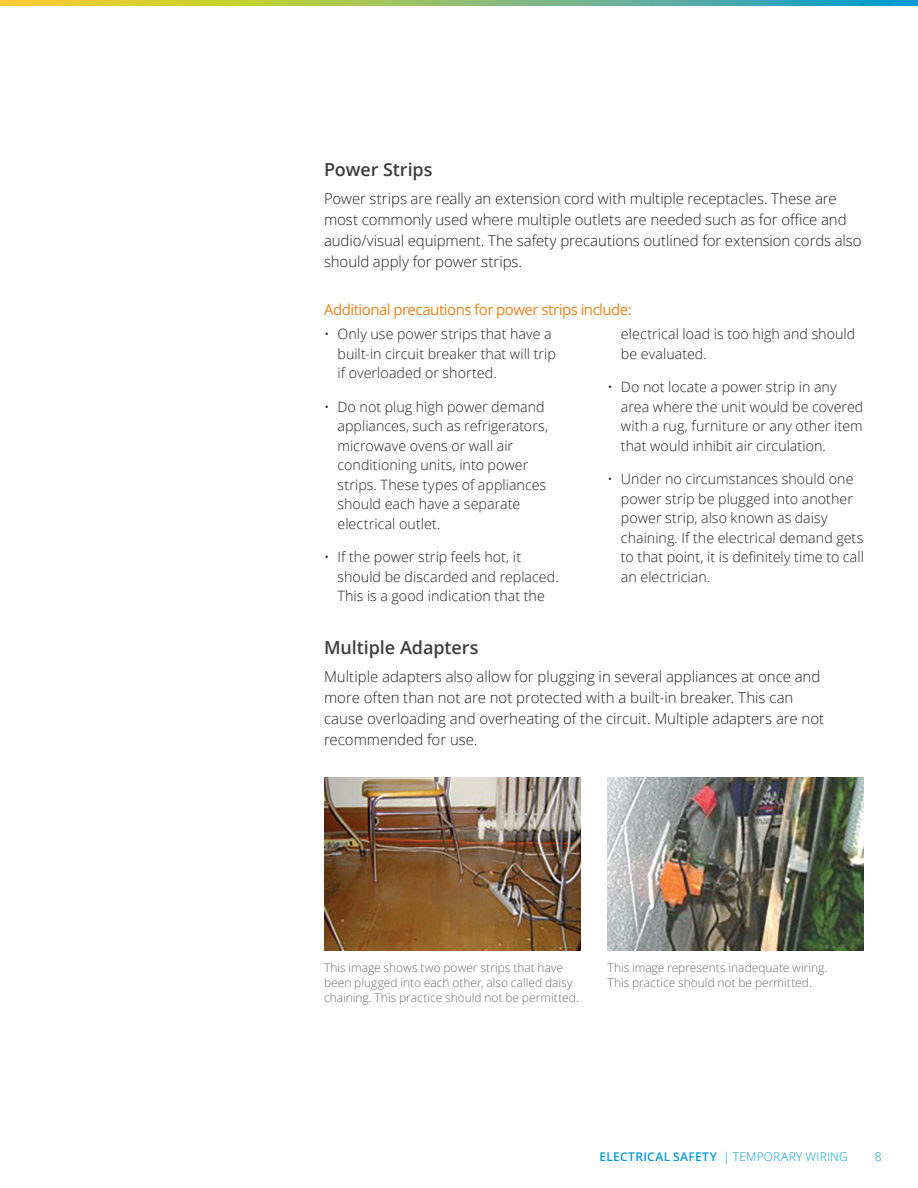
<style>
.page{position:relative;width:918px;height:1188px;background:#fff}
.page>*{position:absolute;margin:0;border:0;box-sizing:border-box;transform-origin:0 0}
.t1{font:600 18px "Open Sans";letter-spacing:-.005em;color:#3e3e3f}
.t2{font:300 15px/21px "Open Sans";color:#231f20}
.t3{font:15px "Open Sans";letter-spacing:-.035em;color:#ea841f}
.t4{font:300 14.25px/19.5px "Open Sans";letter-spacing:.005em;color:#231f20}
.t5{font:300 12px/15px "Open Sans";color:#6c6d70}
.t6{font:600 12px "Open Sans";letter-spacing:.03em;color:#069ad9}
.t7{font:300 12px "Open Sans";color:#069ad9}
.s1{font-weight:300}
</style>
<div class="page">
<svg style="left:0;top:0;width:918px;height:6px;background:#8bbb72"></svg>
<img style="left:324px;top:777px;width:256px;height:173px">
<img style="left:608px;top:777px;width:256px;height:173px">
<p class="t1" style="left:324px;top:157px;width:110px">Power Strips</p>
<p class="t2" style="left:324px;top:187px;width:539px">Power strips are really an extension cord with multiple receptacles. These are most commonly used where multiple outlets are needed such as for office and audio/visual equipment. The safety precautions outlined for extension cords also should apply for power strips.</p>
<p class="t3" style="left:324px;top:299px;width:309px">Additional precautions for power strips include:</p>
<p class="t4" style="left:337px;top:324px;width:220px;text-indent:-13px">• Only use power strips that have a built-in circuit breaker that will trip if overloaded or shorted.</p>
<p class="t4" style="left:337px;top:397px;width:212px;text-indent:-13px">• Do not plug high power demand appliances, such as refrigerators, microwave ovens or wall air conditioning units, into power strips. These types of appliances should each have a separate electrical outlet.</p>
<p class="t4" style="left:337px;top:547px;width:223px;text-indent:-13px">• If the power strip feels hot, it should be discarded and replaced.<br>This is a good indication that the</p>
<p class="t4" style="left:621px;top:324px;width:236px">electrical load is too high and should be evaluated.</p>
<p class="t4" style="left:621px;top:377px;width:244px;text-indent:-13px">• Do not locate a power strip in any area where the unit would be covered with a rug, furniture or any other item that would inhibit air circulation.</p>
<p class="t4" style="left:621px;top:469px;width:244px;text-indent:-13px">• Under no circumstances should one power strip be plugged into another power strip, also known as daisy chaining. If the electrical demand gets to that point, it is definitely time to call an electrician.</p>
<p class="t1" style="left:324px;top:635px;width:156px">Multiple Adapters</p>
<p class="t2" style="left:324px;top:665px;width:502px">Multiple adapters also allow for plugging in several appliances at once and more often than not are not protected with a built-in breaker. This can cause overloading and overheating of the circuit. Multiple adapters are not recommended for use.</p>
<p class="t5" style="left:324px;top:960px;width:256px">This image shows two power strips that have been plugged into each other, also called daisy chaining. This practice should not be permitted.</p>
<p class="t5" style="left:608px;top:960px;width:221px">This image represents inadequate wiring.<br>This practice should not be permitted.</p>
<p class="t6" style="left:600px;top:1148px;width:250px">ELECTRICAL SAFETY <span class="s1">| TEMPORARY WIRING</span></p>
<p class="t7" style="left:875px;top:1148px;width:8px">8</p>
</div>
